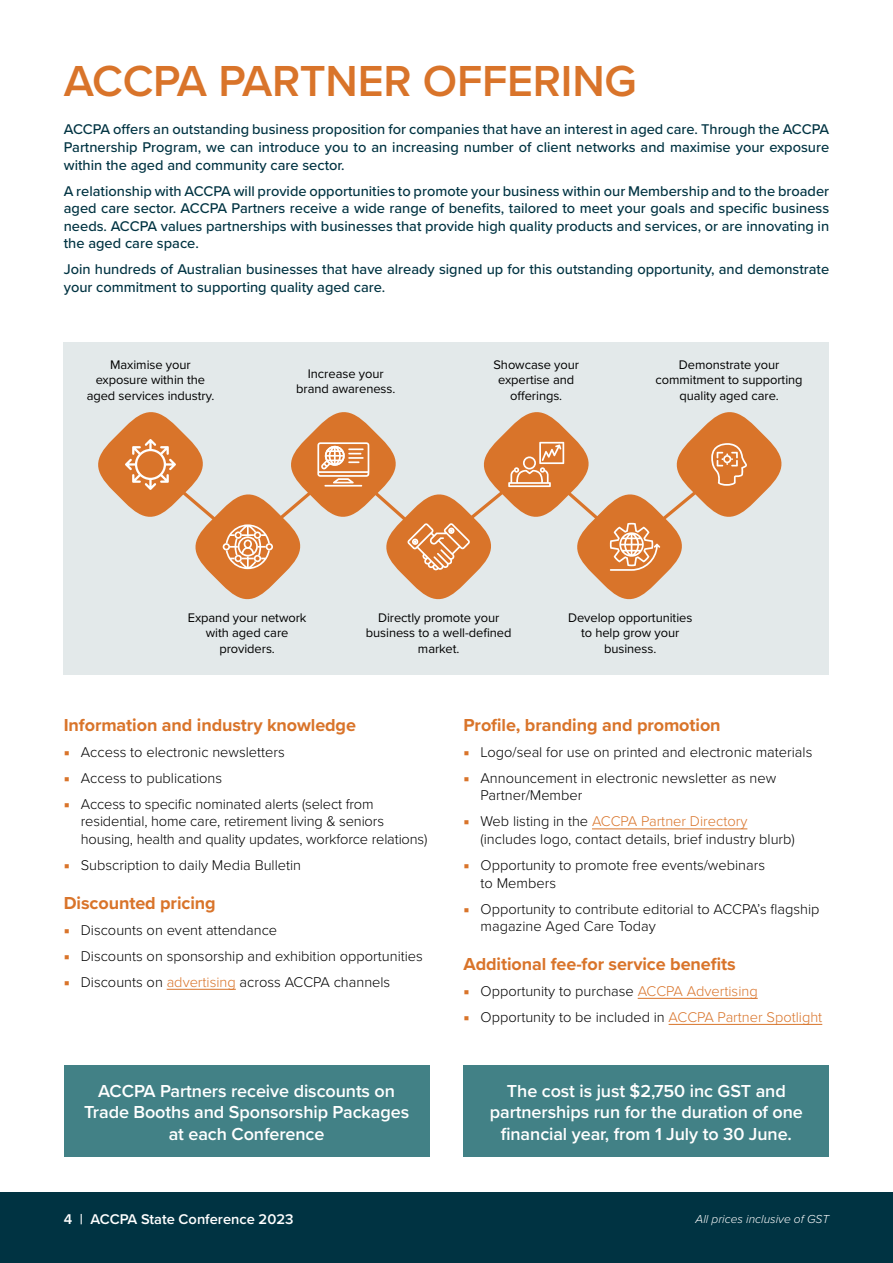
<style>
.page{position:relative;width:893px;height:1263px;background:#fff}
.page>*{position:absolute;margin:0;border:0;box-sizing:border-box;transform-origin:0 0}
.t1{font:600 45px "Proxima Nova";letter-spacing:-.005em;color:#d9742a}
.t2{font:600 18px/21.6px "Proxima Nova";letter-spacing:-.005em;color:#fff;text-align:center}
.t3{font:700 18px "Proxima Nova";letter-spacing:-.005em;color:#d9742a}
.t4{font:300 14.7px/17.5px "Proxima Nova";color:#000}
.t5{font:500 14.7px/17.5px "Proxima Nova";color:#003342;text-align:justify}
.t6{font:600 14.7px "Proxima Nova";color:#fff}
.t7{font:12.9px/15.5px "Proxima Nova";letter-spacing:-.005em;color:#000;text-align:center}
.t8{font:italic 300 12px "Proxima Nova";color:#fff}
.s1{font-family:"Acumin Pro";font-weight:900;color:#d9742a}
.s2{color:#d9742a}
</style>
<div class="page">
<div style="left:0;top:1193px;width:893px;height:70px;background:#003342"></div>
<div style="left:64px;top:342px;width:765px;height:333px;background:#e3e9ea"></div>
<svg style="left:98px;top:412px;width:684px;height:188px"></svg>
<hr style="left:167px;top:989px;width:69px;height:1px;background:#d9742a">
<hr style="left:592px;top:829px;width:155px;height:1px;background:#d9742a">
<hr style="left:638px;top:998px;width:120px;height:1px;background:#d9742a">
<hr style="left:669px;top:1024px;width:153px;height:1px;background:#d9742a">
<div style="left:64px;top:1065px;width:365px;height:92px;background:#428186"></div>
<div style="left:463px;top:1065px;width:366px;height:92px;background:#428186"></div>
<h1 class="t1" style="left:64px;top:47px;width:574px">ACCPA PARTNER OFFERING</h1>
<p class="t5" style="left:64px;top:120px;width:767px">ACCPA offers an outstanding business proposition for companies that have an interest in aged care. Through the ACCPA Partnership Program, we can introduce you to an increasing number of client networks and maximise your exposure within the aged and community care sector.</p>
<p class="t5" style="left:64px;top:181px;width:767px">A relationship with ACCPA will provide opportunities to promote your business within our Membership and to the broader aged care sector. ACCPA Partners receive a wide range of benefits, tailored to meet your goals and specific business needs. ACCPA values partnerships with businesses that provide high quality products and services, or are innovating in the aged care space.</p>
<p class="t5" style="left:64px;top:260px;width:767px">Join hundreds of Australian businesses that have already signed up for this outstanding opportunity, and demonstrate your commitment to supporting quality aged care.</p>
<p class="t7" style="left:87px;top:356px;width:129px">Maximise your exposure within the aged services industry.</p>
<p class="t7" style="left:296px;top:365px;width:101px">Increase your brand awareness.</p>
<p class="t7" style="left:493px;top:356px;width:87px">Showcase your expertise and offerings.</p>
<p class="t7" style="left:656px;top:356px;width:148px">Demonstrate your commitment to supporting quality aged care.</p>
<p class="t7" style="left:188px;top:609px;width:120px">Expand your network with aged care providers.</p>
<p class="t7" style="left:366px;top:609px;width:147px">Directly promote your business to a well-defined market.</p>
<p class="t7" style="left:568px;top:609px;width:126px">Develop opportunities to help grow your business.</p>
<p class="t3" style="left:64px;top:711px;width:294px">Information and industry knowledge</p>
<p class="t4" style="left:64px;top:742px;width:223px"><span class="s1">•</span> Access to electronic newsletters</p>
<p class="t4" style="left:64px;top:768px;width:160px"><span class="s1">•</span> Access to publications</p>
<p class="t4" style="left:81px;top:794px;width:348px;text-indent:-17px"><span class="s1">•</span> Access to specific nominated alerts (select from residential, home care, retirement living &amp; seniors housing, health and quality updates, workforce relations)</p>
<p class="t4" style="left:64px;top:856px;width:239px"><span class="s1">•</span> Subscription to daily Media Bulletin</p>
<p class="t3" style="left:64px;top:889px;width:153px">Discounted pricing</p>
<p class="t4" style="left:64px;top:920px;width:215px"><span class="s1">•</span> Discounts on event attendance</p>
<p class="t4" style="left:64px;top:946px;width:361px"><span class="s1">•</span> Discounts on sponsorship and exhibition opportunities</p>
<p class="t4" style="left:64px;top:972px;width:328px"><span class="s1">•</span> Discounts on <span class="s2">advertising</span> across ACCPA channels</p>
<p class="t3" style="left:463px;top:711px;width:259px">Profile, branding and promotion</p>
<p class="t4" style="left:463px;top:742px;width:350px"><span class="s1">•</span> Logo/seal for use on printed and electronic materials</p>
<p class="t4" style="left:480px;top:768px;width:297px;text-indent:-17px"><span class="s1">•</span> Announcement in electronic newsletter as new<br>Partner/Member</p>
<p class="t4" style="left:480px;top:812px;width:316px;text-indent:-17px"><span class="s1">•</span> Web listing in the <span class="s2">ACCPA Partner Directory </span>(includes logo, contact details, brief industry blurb)</p>
<p class="t4" style="left:480px;top:856px;width:286px;text-indent:-17px"><span class="s1">•</span> Opportunity to promote free events/webinars to Members</p>
<p class="t4" style="left:480px;top:899px;width:341px;text-indent:-17px"><span class="s1">•</span> Opportunity to contribute editorial to ACCPA’s flagship magazine Aged Care Today</p>
<p class="t3" style="left:463px;top:950px;width:274px">Additional fee-for service benefits</p>
<p class="t4" style="left:463px;top:981px;width:296px"><span class="s1">•</span> Opportunity to purchase <span class="s2">ACCPA Advertising</span></p>
<p class="t4" style="left:463px;top:1007px;width:360px"><span class="s1">•</span> Opportunity to be included in <span class="s2">ACCPA Partner Spotlight</span></p>
<p class="t2" style="left:84px;top:1079px;width:327px">ACCPA Partners receive discounts on<br>Trade Booths and Sponsorship Packages at each Conference</p>
<p class="t2" style="left:490px;top:1079px;width:315px">The cost is just $2,750 inc GST and partnerships run for the duration of one financial year, from 1 July to 30 June.</p>
<p class="t6" style="left:64px;top:1208px;width:231px">4 | ACCPA State Conference 2023</p>
<p class="t8" style="left:696px;top:1210px;width:135px">All prices inclusive of GST</p>
</div>
